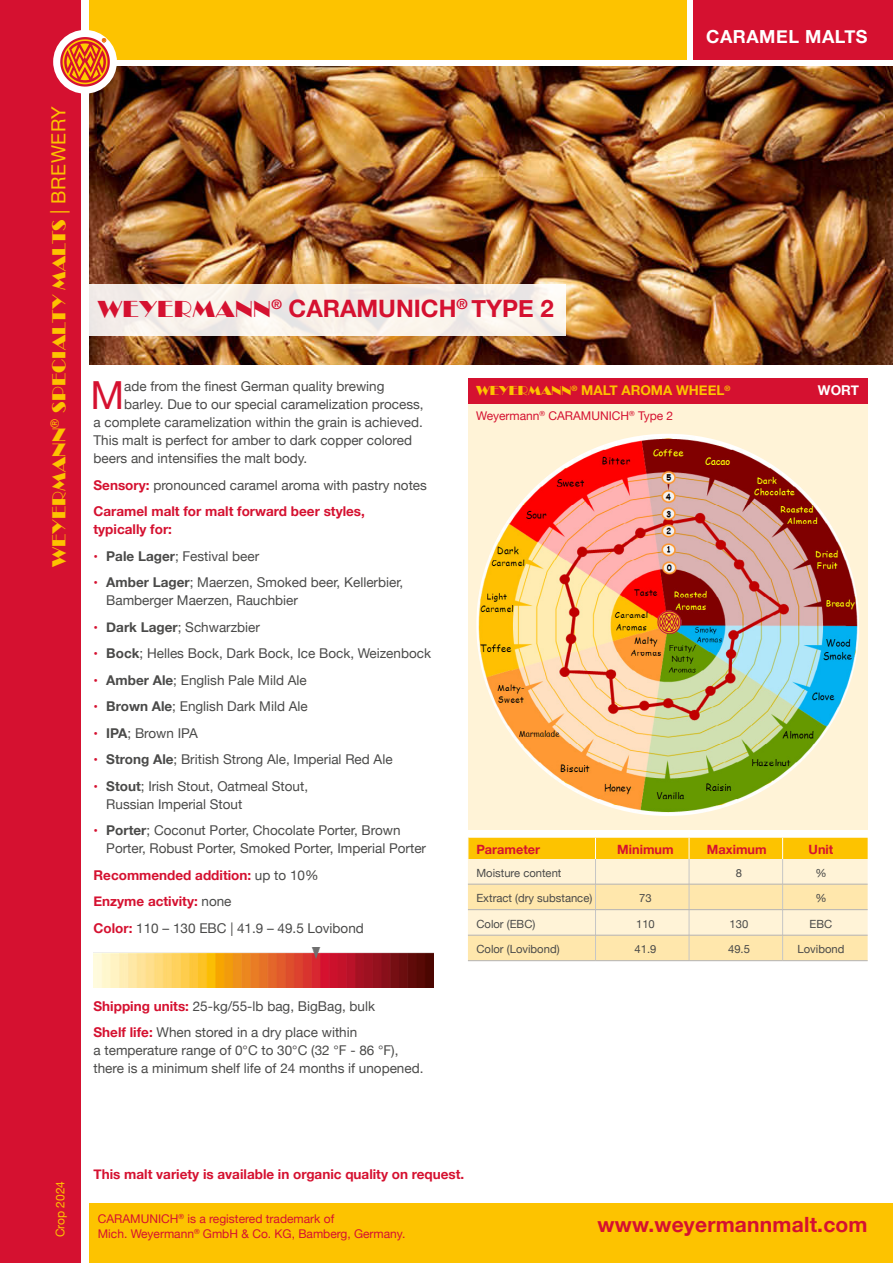
<style>
.page{position:relative;width:893px;height:1263px;background:#fff}
.page>*{position:absolute;margin:0;border:0;box-sizing:border-box;transform-origin:0 0}
.t1{font:38.7px "Helvetica Neue";color:#d51130}
.t2{font:700 24px "Helvetica Neue";color:#d51130}
.t3{font:700 21px "Helvetica Neue";letter-spacing:.01em;color:#d51130}
.t4{font:19.5px "Broadway";letter-spacing:.01em;color:#fdc300}
.t5{font:700 18px "Helvetica Neue";letter-spacing:.03em;color:#fff}
.t6{font:13.5px/18px "Helvetica Neue";color:#4a4a49}
.t7{font:700 13.5px/26.5px "Helvetica Neue";color:#d51130}
.t8{font:700 13.5px "Helvetica Neue";color:#fdc300}
.t9{font:700 13.5px "Helvetica Neue";color:#fff}
.t10{font:700 12.75px "Helvetica Neue";color:#d51130}
.t11{font:12px/14.4px "Helvetica Neue";color:#d51130}
.t12{font:12px "Helvetica Neue";color:#fdc300}
.t13{font:11.25px "Helvetica Neue";color:#4a4a49}
.s1{font-family:"Helvetica Neue"}
.s2{font-family:"Broadway";font-weight:400}
.s3{font-weight:400;color:#4a4a49}
.s4{font-size:12.75px;color:#d51130}
.s5{font-weight:700}
.s6{font-weight:700;color:#d51130}
</style>
<div class="page">
<div style="left:89px;top:1203px;width:804px;height:60px;background:#fdc300"></div>
<div style="left:89px;top:0;width:598px;height:60px;background:#fdc300"></div>
<div style="left:693px;top:0;width:200px;height:60px;background:#d51130"></div>
<div style="left:0;top:0;width:81px;height:1263px;background:#d51130"></div>
<div style="left:468px;top:404px;width:399px;height:425px;background:#fff3d7"></div>
<div style="left:468px;top:378px;width:399px;height:26px;background:#d51130"></div>
<img style="left:89px;top:67px;width:804px;height:298px">
<svg style="left:89px;top:285px;width:477px;height:51px;fill:#f7f0e9"></svg>
<svg style="left:468px;top:838px;width:400px;height:122px;background:#fde59f"></svg>
<hr style="left:468px;top:884px;width:127px;height:1px;background:#b3b2b2">
<hr style="left:595px;top:884px;width:94px;height:1px;background:#b3b2b2">
<hr style="left:689px;top:884px;width:94px;height:1px;background:#b3b2b2">
<hr style="left:783px;top:884px;width:85px;height:1px;background:#b3b2b2">
<hr style="left:468px;top:909px;width:127px;height:1px;background:#b3b2b2">
<hr style="left:595px;top:909px;width:94px;height:1px;background:#b3b2b2">
<hr style="left:689px;top:909px;width:94px;height:1px;background:#b3b2b2">
<hr style="left:783px;top:909px;width:85px;height:1px;background:#b3b2b2">
<hr style="left:468px;top:935px;width:127px;height:1px;background:#b3b2b2">
<hr style="left:595px;top:935px;width:94px;height:1px;background:#b3b2b2">
<hr style="left:689px;top:935px;width:94px;height:1px;background:#b3b2b2">
<hr style="left:783px;top:935px;width:85px;height:1px;background:#b3b2b2">
<hr style="left:468px;top:960px;width:127px;height:1px;background:#b3b2b2">
<hr style="left:595px;top:960px;width:94px;height:1px;background:#b3b2b2">
<hr style="left:689px;top:960px;width:94px;height:1px;background:#b3b2b2">
<hr style="left:783px;top:960px;width:85px;height:1px;background:#b3b2b2">
<img style="left:94px;top:948px;width:340px;height:39px">
<div style="left:53px;top:30px;width:64px;height:64px;background:#fff;border-radius:50%"></div>
<svg style="left:60px;top:37px;width:50px;height:50px"></svg>
<img style="left:476px;top:434px;width:383px;height:382px;border-radius:191px">
<h3 class="t5" style="left:706px;top:23px;width:163px">CARAMEL MALTS</h3>
<h3 class="t4" style="left:48px;top:567px;width:462px;rotate:-90deg">WEYERMANN<sup>®</sup> SPECIALTY MALTS <span class="s1">| BREWERY</span></h3>
<h2 class="t2" style="left:98px;top:289px;width:458px"><span class="s2">WEYERMANN</span><sup>®</sup> CARAMUNICH<sup>®</sup> TYPE 2</h2>
<h1 class="t1" style="left:90px;top:368px;width:35px">M</h1>
<p class="t6" style="left:124px;top:378px;width:262px">ade from the finest German quality brewing</p>
<p class="t6" style="left:124px;top:396px;width:301px">barley. Due to our special caramelization process,</p>
<p class="t6" style="left:94px;top:414px;width:331px">a complete caramelization within the grain is achieved.</p>
<p class="t6" style="left:94px;top:432px;width:320px">This malt is perfect for amber to dark copper colored</p>
<p class="t6" style="left:94px;top:450px;width:215px">beers and intensifies the malt body.</p>
<p class="t7" style="left:94px;top:472px;width:335px">Sensory: <span class="s3">pronounced caramel aroma with pastry notes<br></span>Caramel malt for malt forward beer styles,</p>
<p class="t7" style="left:94px;top:517px;width:80px">typically for:</p>
<p class="t6" style="left:94px;top:548px;width:167px"><span class="s4">•</span> <span class="s5">Pale Lager</span>; Festival beer</p>
<p class="t6" style="left:106px;top:574px;width:299px;text-indent:-13px"><span class="s4">•</span> <span class="s5">Amber Lager</span>; Maerzen, Smoked beer, Kellerbier,<br>Bamberger Maerzen, Rauchbier</p>
<p class="t6" style="left:94px;top:619px;width:168px"><span class="s4">•</span> <span class="s5">Dark Lager</span>; Schwarzbier</p>
<p class="t6" style="left:94px;top:645px;width:339px"><span class="s4">•</span> <span class="s5">Bock</span>; Helles Bock, Dark Bock, Ice Bock, Weizenbock</p>
<p class="t6" style="left:94px;top:672px;width:215px"><span class="s4">•</span> <span class="s5">Amber Ale</span>; English Pale Mild Ale</p>
<p class="t6" style="left:94px;top:698px;width:216px"><span class="s4">•</span> <span class="s5">Brown Ale</span>; English Dark Mild Ale</p>
<p class="t6" style="left:94px;top:725px;width:106px"><span class="s4">•</span> <span class="s5">IPA</span>; Brown IPA</p>
<p class="t6" style="left:94px;top:751px;width:301px"><span class="s4">•</span> <span class="s5">Strong Ale</span>; British Strong Ale, Imperial Red Ale</p>
<p class="t6" style="left:106px;top:778px;width:203px;text-indent:-13px"><span class="s4">•</span> <span class="s5">Stout</span>; Irish Stout, Oatmeal Stout,<br>Russian Imperial Stout</p>
<p class="t6" style="left:106px;top:822px;width:321px;text-indent:-13px"><span class="s4">•</span> <span class="s5">Porter</span>; Coconut Porter, Chocolate Porter, Brown<br>Porter, Robust Porter, Smoked Porter, Imperial Porter</p>
<p class="t7" style="left:94px;top:862px;width:272px">Recommended addition: <span class="s3">up to 10%<br></span>Enzyme activity: <span class="s3">none<br></span>Color: <span class="s3">110 – 130 EBC | 41.9 – 49.5 Lovibond</span></p>
<p class="t6" style="left:94px;top:993px;width:283px;line-height:26.5px"><span class="s6">Shipping units:</span> 25-kg/55-lb bag, BigBag, bulk<br><span class="s6">Shelf life:</span> When stored in a dry place within</p>
<p class="t6" style="left:94px;top:1042px;width:331px">a temperature range of 0°C to 30°C (32 °F - 86 °F), there is a minimum shelf life of 24 months if unopened.</p>
<p class="t8" style="left:476px;top:380px;width:256px"><span class="s2">WEYERMANN</span><sup>®</sup> MALT AROMA WHEEL<sup>®</sup></p>
<p class="t9" style="left:818px;top:380px;width:42px">WORT</p>
<p class="t11" style="left:476px;top:409px;width:198px">Weyermann<sup>®</sup> CARAMUNICH<sup>®</sup> Type 2</p>
<p class="t10" style="left:476px;top:839px;width:65px">Parameter</p>
<p class="t10" style="left:617px;top:839px;width:58px">Minimum</p>
<p class="t10" style="left:707px;top:839px;width:61px">Maximum</p>
<p class="t10" style="left:809px;top:839px;width:26px">Unit</p>
<p class="t13" style="left:476px;top:865px;width:87px">Moisture content</p>
<p class="t13" style="left:736px;top:865px;width:8px">8</p>
<p class="t13" style="left:815px;top:865px;width:13px">%</p>
<p class="t13" style="left:476px;top:890px;width:117px">Extract (dry substance)</p>
<p class="t13" style="left:639px;top:890px;width:14px">73</p>
<p class="t13" style="left:815px;top:890px;width:13px">%</p>
<p class="t13" style="left:476px;top:916px;width:60px">Color (EBC)</p>
<p class="t13" style="left:636px;top:916px;width:20px">110</p>
<p class="t13" style="left:730px;top:916px;width:20px">130</p>
<p class="t13" style="left:810px;top:916px;width:24px">EBC</p>
<p class="t13" style="left:476px;top:941px;width:85px">Color (Lovibond)</p>
<p class="t13" style="left:634px;top:941px;width:23px">41.9</p>
<p class="t13" style="left:728px;top:941px;width:23px">49.5</p>
<p class="t13" style="left:797px;top:941px;width:48px">Lovibond</p>
<p class="t12" style="left:52px;top:1237px;width:58px;rotate:-90deg">Crop 2024</p>
<p class="t7" style="left:94px;top:1162px;width:372px">This malt variety is available in organic quality on request.</p>
<p class="t11" style="left:98px;top:1212px;width:309px">CARAMUNICH<sup>®</sup> is a registered trademark of<br>Mich. Weyermann<sup>®</sup> GmbH &amp; Co. KG, Bamberg, Germany.</p>
<h3 class="t3" style="left:598px;top:1208px;width:272px">www.weyermannmalt.com</h3>
</div>
